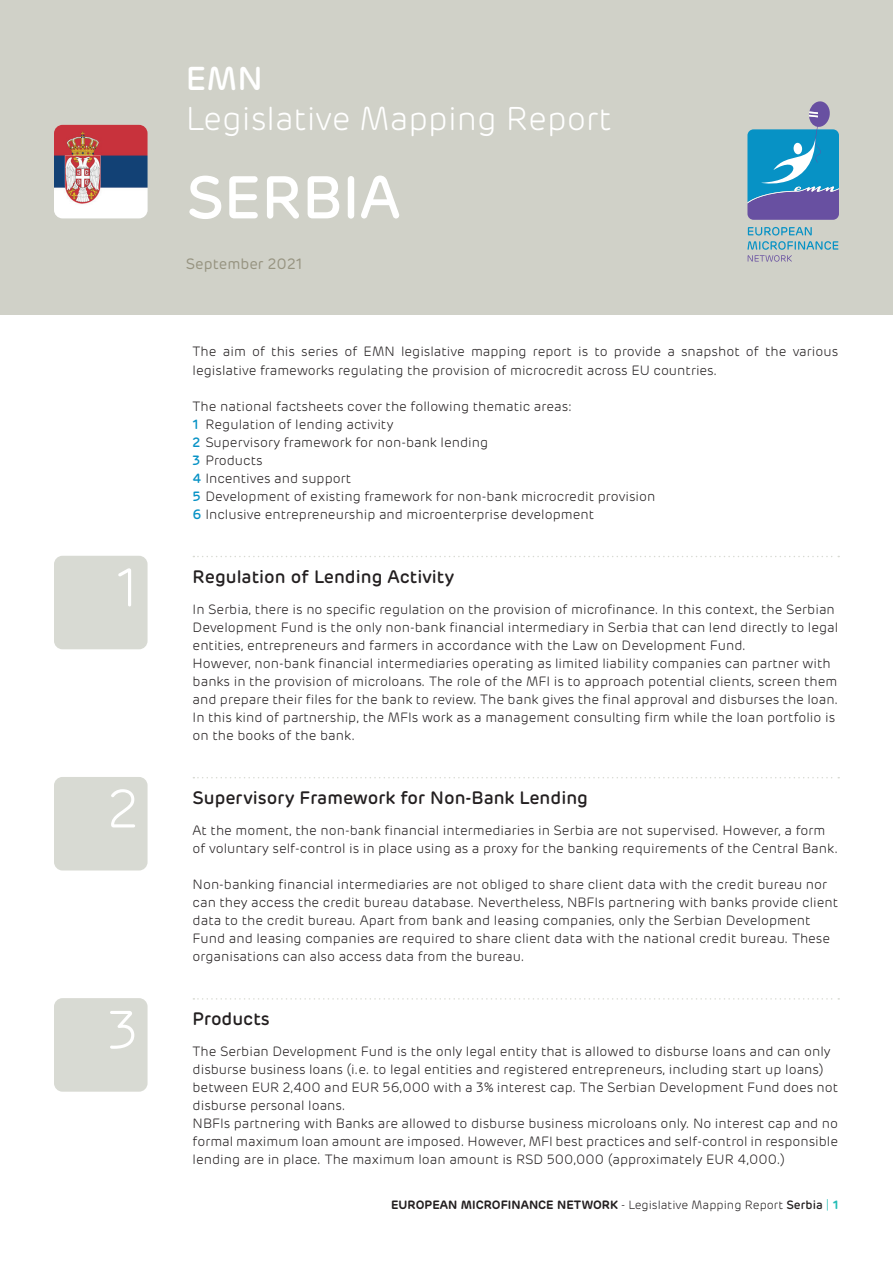
<style>
.page{position:relative;width:893px;height:1263px;background:#fff}
.page>*{position:absolute;margin:0;border:0;box-sizing:border-box;transform-origin:0 0}
.t1{font:500 60px "Rubrik";color:#fff}
.t2{font:300 54px "Rubrik";color:#fff}
.t3{font:300 33px "Rubrik";color:#fff}
.t4{font:500 33px "Rubrik";color:#fff}
.t5{font:500 18px "Rubrik";color:#231f20}
.t6{font:15px "Rubrik";color:#979481}
.t7{font:300 13.5px/18px "Rubrik";color:#231f20}
.t8{font:600 12px "Rubrik";color:#231f20}
.s1{font-weight:500;color:#0792c5}
.s2{font-weight:300}
.s3{font-weight:500}
.s4{font-weight:300;color:#22bcb5}
.s5{color:#22bcb5}
</style>
<div class="page">
<div style="left:54px;top:556px;width:94px;height:93px;background:#d8dad3;border-radius:9px"></div>
<div style="left:54px;top:777px;width:94px;height:93px;background:#d8dad3;border-radius:9px"></div>
<svg style="left:193px;top:556px;width:646px;height:1px"></svg>
<svg style="left:193px;top:777px;width:646px;height:1px"></svg>
<div style="left:54px;top:998px;width:94px;height:94px;background:#d8dad3;border-radius:9px"></div>
<svg style="left:193px;top:998px;width:646px;height:2px"></svg>
<div style="left:0;top:0;width:893px;height:315px;background:#d0d1c8"></div>
<svg style="left:747px;top:101px;width:92px;height:119px"></svg>
<svg style="left:747px;top:227px;width:91px;height:35px"></svg>
<img style="left:54px;top:125px;width:94px;height:93px">
<p class="t4" style="left:186px;top:58px;width:78px">EMN</p>
<p class="t3" style="left:186px;top:99px;width:427px">Legislative Mapping Report</p>
<p class="t1" style="left:186px;top:161px;width:216px">SERBIA</p>
<p class="t6" style="left:186px;top:255px;width:118px">September 2021</p>
<p class="t7" style="left:193px;top:343px;width:647px">The aim of this series of EMN legislative mapping report is to provide a snapshot of the various legislative frameworks regulating the provision of microcredit across EU countries.</p>
<p class="t7" style="left:193px;top:397px;width:381px">The national factsheets cover the following thematic areas:</p>
<p class="t7" style="left:193px;top:415px;width:202px"><span class="s1">1</span> Regulation of lending activity</p>
<p class="t7" style="left:193px;top:433px;width:297px"><span class="s1">2</span> Supervisory framework for non-bank lending</p>
<p class="t7" style="left:193px;top:451px;width:71px"><span class="s1">3</span> Products</p>
<p class="t7" style="left:193px;top:469px;width:160px"><span class="s1">4</span> Incentives and support</p>
<p class="t7" style="left:193px;top:487px;width:464px"><span class="s1">5</span> Development of existing framework for non-bank microcredit provision</p>
<p class="t7" style="left:193px;top:505px;width:403px"><span class="s1">6</span> Inclusive entrepreneurship and microenterprise development</p>
<p class="t2" style="left:115px;top:556px;width:25px">1</p>
<p class="t5" style="left:193px;top:566px;width:263px">Regulation of Lending Activity</p>
<p class="t7" style="left:193px;top:600px;width:644px">In Serbia, there is no specific regulation on the provision of microfinance. In this context, the Serbian</p>
<p class="t7" style="left:193px;top:618px;width:647px">Development Fund is the only non-bank financial intermediary in Serbia that can lend directly to legal</p>
<p class="t7" style="left:193px;top:636px;width:555px">entities, entrepreneurs and farmers in accordance with the Law on Development Fund.</p>
<p class="t7" style="left:193px;top:654px;width:640px">However, non-bank financial intermediaries operating as limited liability companies can partner with</p>
<p class="t7" style="left:193px;top:672px;width:646px">banks in the provision of microloans. The role of the MFI is to approach potential clients, screen them</p>
<p class="t7" style="left:193px;top:690px;width:647px">and prepare their files for the bank to review. The bank gives the final approval and disburses the loan.</p>
<p class="t7" style="left:193px;top:708px;width:644px">In this kind of partnership, the MFIs work as a management consulting firm while the loan portfolio is</p>
<p class="t7" style="left:193px;top:726px;width:164px">on the books of the bank.</p>
<p class="t2" style="left:108px;top:777px;width:33px">2</p>
<p class="t5" style="left:193px;top:787px;width:397px">Supervisory Framework for Non-Bank Lending</p>
<p class="t7" style="left:193px;top:821px;width:634px">At the moment, the non-bank financial intermediaries in Serbia are not supervised. However, a form</p>
<p class="t7" style="left:193px;top:839px;width:647px">of voluntary self-control is in place using as a proxy for the banking requirements of the Central Bank.</p>
<p class="t7" style="left:193px;top:875px;width:636px">Non-banking financial intermediaries are not obliged to share client data with the credit bureau nor</p>
<p class="t7" style="left:193px;top:893px;width:647px">can they access the credit bureau database. Nevertheless, NBFIs partnering with banks provide client</p>
<p class="t7" style="left:193px;top:911px;width:619px">data to the credit bureau. Apart from bank and leasing companies, only the Serbian Development</p>
<p class="t7" style="left:193px;top:929px;width:639px">Fund and leasing companies are required to share client data with the national credit bureau. These</p>
<p class="t7" style="left:193px;top:947px;width:333px">organisations can also access data from the bureau.</p>
<p class="t2" style="left:107px;top:998px;width:33px">3</p>
<p class="t5" style="left:193px;top:1008px;width:79px">Products</p>
<p class="t7" style="left:193px;top:1043px;width:639px">The Serbian Development Fund is the only legal entity that is allowed to disburse loans and can only</p>
<p class="t7" style="left:193px;top:1061px;width:633px">disburse business loans (i.e. to legal entities and registered entrepreneurs, including start up loans)</p>
<p class="t7" style="left:193px;top:1079px;width:647px">between EUR 2,400 and EUR 56,000 with a 3% interest cap. The Serbian Development Fund does not</p>
<p class="t7" style="left:193px;top:1097px;width:154px">disburse personal loans.</p>
<p class="t7" style="left:193px;top:1115px;width:647px">NBFIs partnering with Banks are allowed to disburse business microloans only. No interest cap and no</p>
<p class="t7" style="left:193px;top:1133px;width:647px">formal maximum loan amount are imposed. However, MFI best practices and self-control in responsible lending are in place. The maximum loan amount is RSD 500,000 (approximately EUR 4,000.)</p>
<p class="t8" style="left:391px;top:1197px;width:449px">EUROPEAN MICROFINANCE NETWORK <span class="s2">- Legislative Mapping Report</span> <span class="s3">Serbia</span> <span class="s4">|</span> <span class="s5">1</span></p>
</div>
